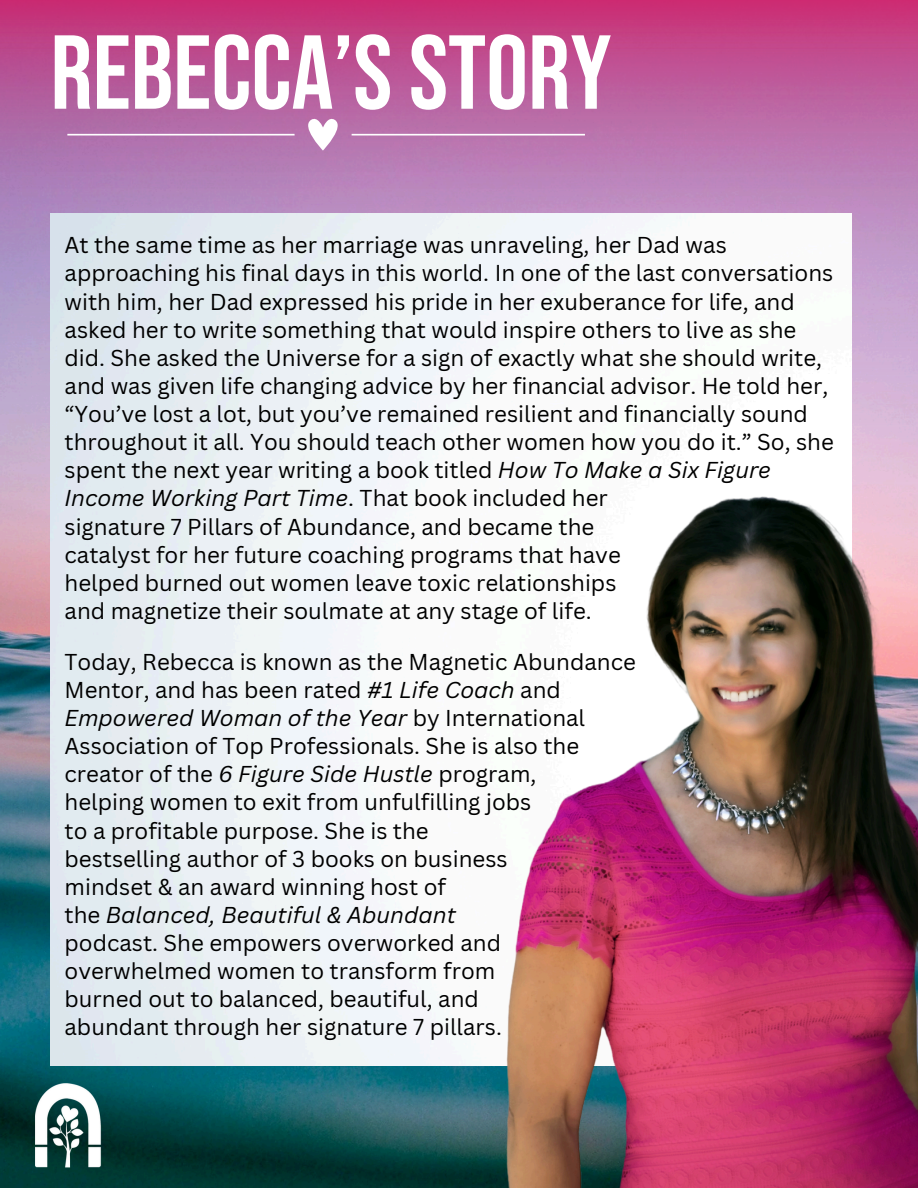
<style>
.page{position:relative;width:918px;height:1188px;background:#fff}
.page>*{position:absolute;margin:0;border:0;box-sizing:border-box;transform-origin:0 0}
.t1{font:104.85px "Bebas Neue";color:#fff}
.t2{font:22.35px/28.2px "Canva Sans";color:#000}
.t3{font:italic 22.35px "Canva Sans";color:#000}
.s1{font-style:italic}
.s2{font-style:normal}
</style>
<div class="page">
<img style="left:0;top:522px;width:469px;height:666px">
<img style="left:0;top:0;width:918px;height:522px">
<img style="left:50px;top:214px;width:801px;height:851px">
<svg style="left:67px;top:134px;width:228px;height:2px"></svg>
<svg style="left:352px;top:134px;width:233px;height:2px"></svg>
<svg style="left:301px;top:115px;width:44px;height:35px"></svg>
<img style="left:469px;top:453px;width:449px;height:735px">
<img style="left:28px;top:1082px;width:79px;height:91px">
<p class="t1" style="left:50px;top:14px;width:563px">REBECCA’S STORY</p>
<p class="t2" style="left:65px;top:231px;width:771px">At the same time as her marriage was unraveling, her Dad was approaching his final days in this world. In one of the last conversations with him, her Dad expressed his pride in her exuberance for life, and asked her to write something that would inspire others to live as she did. She asked the Universe for a sign of exactly what she should write, and was given life changing advice by her financial advisor. He told her, “You’ve lost a lot, but you’ve remained resilient and financially sound throughout it all. You should teach other women how you do it.” So, she spent the next year writing a book titled <span class="s1">How To Make a Six Figure Income Working Part Time</span>. That book included her</p>
<p class="t2" style="left:65px;top:512px;width:531px">signature 7 Pillars of Abundance, and became the</p>
<p class="t2" style="left:65px;top:540px;width:558px">catalyst for her future coaching programs that have</p>
<p class="t2" style="left:65px;top:568px;width:553px">helped burned out women leave toxic relationships</p>
<p class="t2" style="left:65px;top:596px;width:529px">and magnetize their soulmate at any stage of life.</p>
<p class="t2" style="left:65px;top:647px;width:573px">Today, Rebecca is known as the Magnetic Abundance</p>
<p class="t2" style="left:65px;top:675px;width:498px">Mentor, and has been rated <span class="s1">#1 Life Coach</span> and</p>
<p class="t3" style="left:65px;top:702px;width:522px">Empowered Woman of the Year <span class="s2">by International</span></p>
<p class="t2" style="left:65px;top:731px;width:516px">Association of Top Professionals. She is also the</p>
<p class="t2" style="left:65px;top:760px;width:473px">creator of the <span class="s1">6 Figure Side Hustle</span> program,</p>
<p class="t2" style="left:65px;top:788px;width:468px">helping women to exit from unfulfilling jobs</p>
<p class="t2" style="left:65px;top:816px;width:366px">to a profitable purpose. She is the</p>
<p class="t2" style="left:65px;top:844px;width:445px">bestselling author of 3 books on business</p>
<p class="t2" style="left:65px;top:872px;width:383px">mindset &amp; an award winning host of</p>
<p class="t3" style="left:65px;top:899px;width:393px"><span class="s2">the</span> Balanced, Beautiful &amp; Abundant</p>
<p class="t2" style="left:65px;top:928px;width:438px">podcast. She empowers overworked and</p>
<p class="t2" style="left:65px;top:956px;width:432px">overwhelmed women to transform from</p>
<p class="t2" style="left:65px;top:985px;width:416px">burned out to balanced, beautiful, and</p>
<p class="t2" style="left:65px;top:1013px;width:439px">abundant through her signature 7 pillars.</p>
</div>
